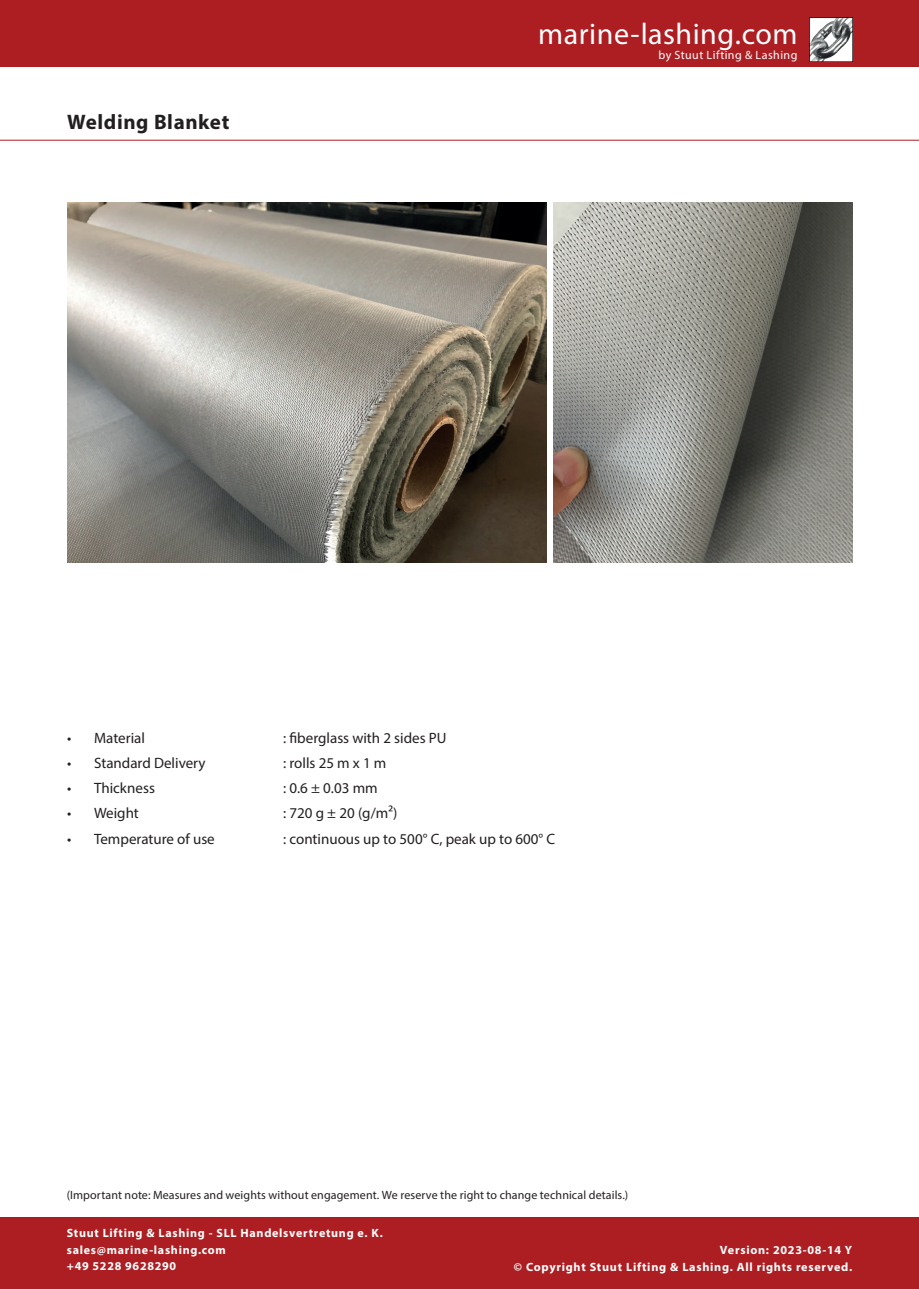
<style>
.page{position:relative;width:919px;height:1289px;background:#fff}
.page>*{position:absolute;margin:0;border:0;box-sizing:border-box;transform-origin:0 0}
.t1{font:30px "Myriad Pro";letter-spacing:.015em;color:#fff}
.t2{font:700 21px "Myriad Pro";letter-spacing:.03em;color:#231f20}
.t3{font:15px "Myriad Pro";color:#231f20}
.t4{font:700 12px/16.5px "Myriad Pro";letter-spacing:.06em;color:#fff}
.t5{font:12px "Myriad Pro";letter-spacing:.005em;color:#231f20}
.t6{font:12px "Myriad Pro";letter-spacing:.035em;color:#fff}
</style>
<div class="page">
<div style="left:0;top:0;width:918px;height:1288px;background:#ad1e22"></div>
<div style="left:0;top:67px;width:918px;height:1149px;background:#fff"></div>
<hr style="left:0;top:140px;width:918px;height:1px;background:#ad1e22">
<img style="left:809px;top:18px;width:43px;height:43px">
<img style="left:67px;top:203px;width:479px;height:359px">
<img style="left:553px;top:203px;width:299px;height:359px">
<p class="t2" style="left:67px;top:108px;width:164px">Welding Blanket</p>
<h1 class="t1" style="left:538px;top:15px;width:261px">marine-lashing.com</h1>
<p class="t6" style="left:658px;top:48px;width:140px">by Stuut Lifting &amp; Lashing</p>
<p class="t3" style="left:67px;top:728px;width:79px">• Material</p>
<p class="t3" style="left:283px;top:728px;width:165px">: fiberglass with 2 sides PU</p>
<p class="t3" style="left:67px;top:753px;width:140px">• Standard Delivery</p>
<p class="t3" style="left:283px;top:753px;width:105px">: rolls 25 m x 1 m</p>
<p class="t3" style="left:67px;top:779px;width:89px">• Thickness</p>
<p class="t3" style="left:283px;top:779px;width:96px">: 0.6 ± 0.03 mm</p>
<p class="t3" style="left:67px;top:804px;width:73px">• Weight</p>
<p class="t3" style="left:283px;top:804px;width:116px">: 720 g ± 20 (g/m²)</p>
<p class="t3" style="left:67px;top:829px;width:149px">• Temperature of use</p>
<p class="t3" style="left:283px;top:829px;width:273px">: continuous up to 500° C, peak up to 600° C</p>
<p class="t5" style="left:67px;top:1187px;width:563px">(Important note: Measures and weights without engagement. We reserve the right to change technical details.)</p>
<p class="t4" style="left:67px;top:1224px;width:317px">Stuut Lifting &amp; Lashing - SLL Handelsvertretung e. K. sales@marine-lashing.com<br>+49 5228 9628290</p>
<p class="t4" style="left:720px;top:1241px;width:133px">Version: 2023-08-14 Y</p>
<p class="t4" style="left:514px;top:1257px;width:340px">© Copyright Stuut Lifting &amp; Lashing. All rights reserved.</p>
</div>
